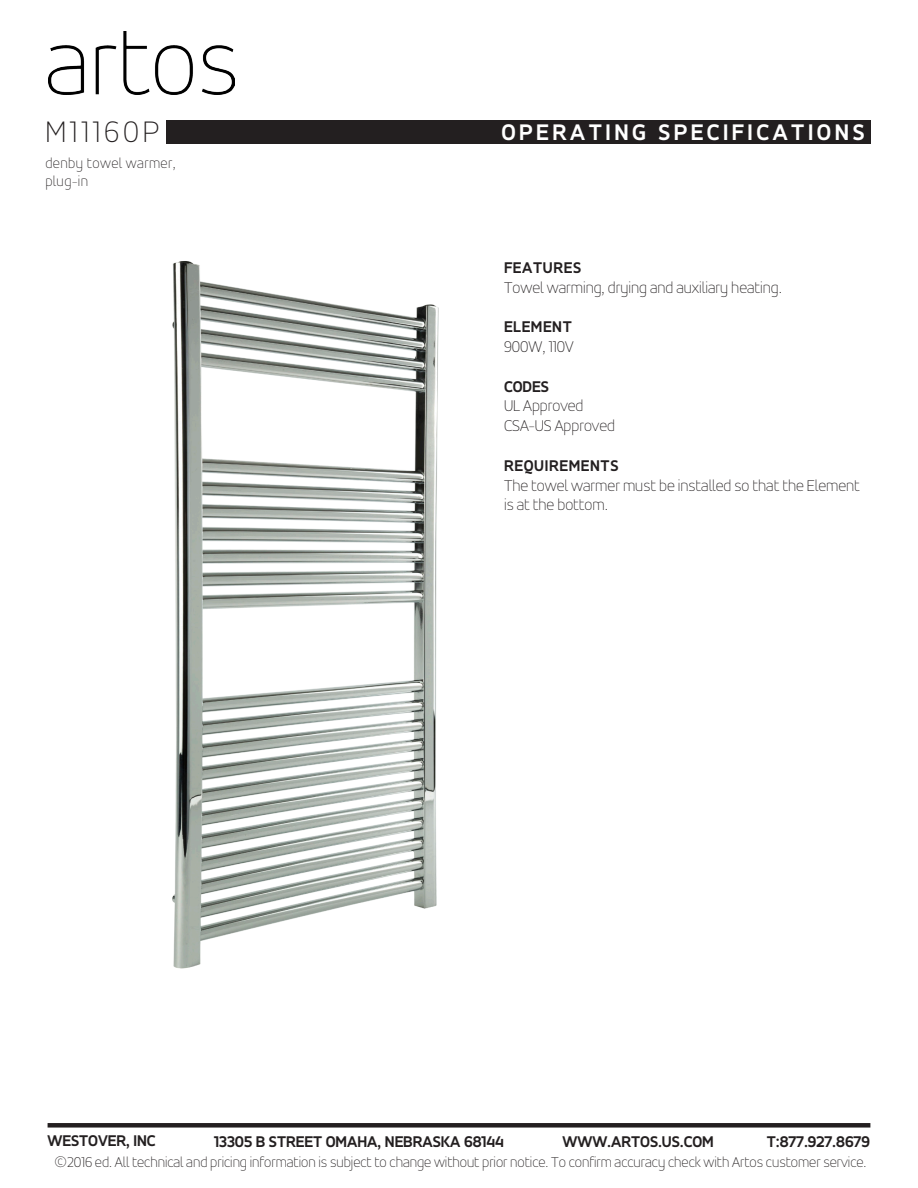
<style>
.page{position:relative;width:918px;height:1188px;background:#fff}
.page>*{position:absolute;margin:0;border:0;box-sizing:border-box;transform-origin:0 0}
.t1{font:100 31.5px "Accord Alternate";letter-spacing:.12em;color:#231f20}
.t2{font:700 24px "Accord Alternate";letter-spacing:.15em;color:#fff}
.t3{font:100 16.5px/19.8px "Accord Alternate";color:#231f20}
.t4{font:700 16.5px "Accord Alternate";color:#231f20}
.t5{font:700 16.5px "Accord Alternate";letter-spacing:.04em;color:#231f20}
.t6{font:100 15px "Accord Alternate";color:#231f20}
.t7{font:100 15px "Accord Alternate";letter-spacing:.03em;color:#231f20}
</style>
<div class="page">
<div style="left:48px;top:1123px;width:822px;height:5px;background:#231f20"></div>
<img style="left:49px;top:32px;width:185px;height:63px">
<div style="left:166px;top:120px;width:705px;height:24px;background:#231f20"></div>
<img style="left:172px;top:261px;width:267px;height:708px">
<p class="t1" style="left:45px;top:114px;width:115px">M11160P</p>
<p class="t7" style="left:45px;top:154px;width:132px">denby towel warmer,</p>
<p class="t6" style="left:45px;top:172px;width:44px">plug-in</p>
<p class="t2" style="left:501px;top:118px;width:365px">OPERATING SPECIFICATIONS</p>
<p class="t5" style="left:504px;top:258px;width:79px">FEATURES</p>
<p class="t3" style="left:504px;top:277px;width:280px">Towel warming, drying and auxiliary heating.</p>
<p class="t5" style="left:504px;top:317px;width:69px">ELEMENT</p>
<p class="t3" style="left:504px;top:337px;width:71px">900W, 110V</p>
<p class="t4" style="left:504px;top:377px;width:46px">CODES</p>
<p class="t3" style="left:504px;top:396px;width:81px">UL Approved</p>
<p class="t3" style="left:504px;top:416px;width:113px">CSA-US Approved</p>
<p class="t5" style="left:504px;top:456px;width:116px">REQUIREMENTS</p>
<p class="t3" style="left:504px;top:475px;width:357px">The towel warmer must be installed so that the Element is at the bottom.</p>
<p class="t4" style="left:48px;top:1131px;width:110px">WESTOVER, INC</p>
<p class="t4" style="left:214px;top:1132px;width:291px">13305 B STREET OMAHA, NEBRASKA 68144</p>
<p class="t4" style="left:563px;top:1132px;width:153px">WWW.ARTOS.US.COM</p>
<p class="t4" style="left:767px;top:1132px;width:105px">T:877.927.8679</p>
<p class="t6" style="left:54px;top:1153px;width:814px">©2016 ed. All technical and pricing information is subject to change without prior notice. To confirm accuracy check with Artos customer service.</p>
</div>
